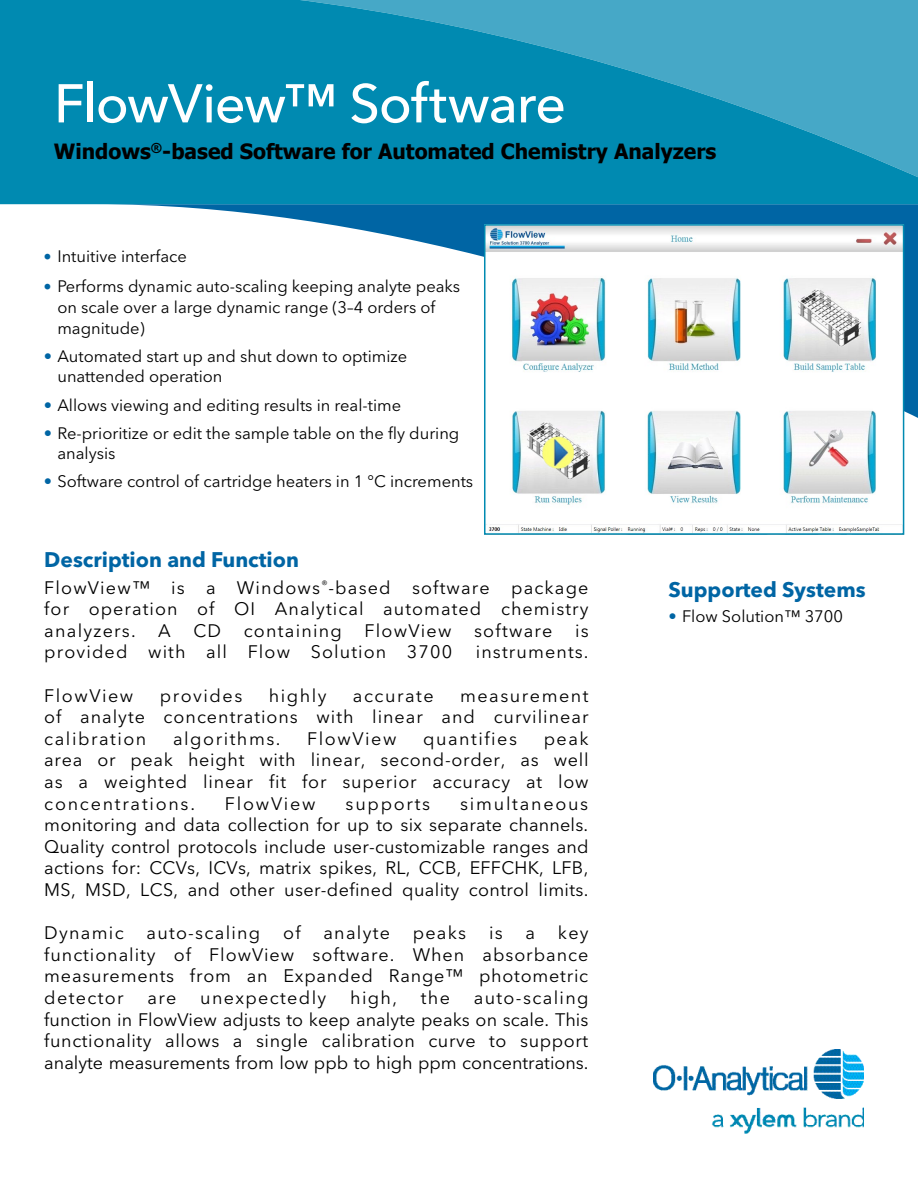
<style>
.page{position:relative;width:918px;height:1188px;background:#fff}
.page>*{position:absolute;margin:0;border:0;box-sizing:border-box;transform-origin:0 0}
.t1{font:500 54px "Avenir Next LT Pro";letter-spacing:-.02em;color:#fff}
.t2{font:700 21px "Tahoma";color:#000}
.t3{font:700 21px "Avenir Next LT Pro";color:#0065a4}
.t4{font:18px/21.6px "Avenir Next LT Pro";letter-spacing:.06em;color:#000;text-align:justify}
.t5{font:18px "Avenir Next LT Pro";letter-spacing:.085em;color:#000}
.t6{font:18px "Avenir Next LT Pro";letter-spacing:.095em;color:#000}
.t7{font:16.5px/21px "Avenir Next LT Pro";color:#000}
.s1{font-family:"Tahoma";color:#0065a4}
.s2{color:#0065a4}
</style>
<div class="page">
<svg style="left:95px;top:204px;width:823px;height:224px"></svg>
<svg style="left:0;top:0;width:918px;height:204px;background:#1091b6"></svg>
<img style="left:654px;top:1050px;width:210px;height:84px">
<img style="left:487px;top:227px;width:414px;height:305px">
<div style="left:484px;top:224px;width:420px;height:311px;border:2px solid #008ab1"></div>
<h1 class="t1" style="left:54px;top:71px;width:514px">FlowView™ Software</h1>
<p class="t2" style="left:54px;top:136px;width:664px">Windows<sup>®</sup>-based Software for Automated Chemistry Analyzers</p>
<p class="t7" style="left:44px;top:246px;width:144px"><span class="s1">•</span> Intuitive interface</p>
<p class="t7" style="left:57px;top:276px;width:404px;text-indent:-13px"><span class="s1">•</span> Performs dynamic auto-scaling keeping analyte peaks on scale over a large dynamic range (3–4 orders of magnitude)</p>
<p class="t7" style="left:57px;top:347px;width:351px;line-height:19.8px;text-indent:-13px"><span class="s2">•</span> Automated start up and shut down to optimize unattended operation</p>
<p class="t7" style="left:44px;top:394px;width:359px"><span class="s2">•</span> Allows viewing and editing results in real-time</p>
<p class="t7" style="left:57px;top:423px;width:404px;line-height:19.8px;text-indent:-13px"><span class="s2">•</span> Re-prioritize or edit the sample table on the fly during analysis</p>
<p class="t7" style="left:44px;top:471px;width:431px"><span class="s2">•</span> Software control of cartridge heaters in 1 °C increments</p>
<p class="t3" style="left:44px;top:546px;width:256px">Description and Function</p>
<p class="t4" style="left:44px;top:577px;width:546px">FlowView™ is a Windows<sup>®</sup>-based software package for operation of OI Analytical automated chemistry analyzers. A CD containing FlowView software is provided with all Flow Solution 3700</p>
<p class="t4" style="left:476px;top:641px;width:114px">instruments.</p>
<p class="t5" style="left:44px;top:685px;width:91px">FlowView</p>
<p class="t5" style="left:160px;top:685px;width:84px">provides</p>
<p class="t4" style="left:269px;top:685px;width:59px">highly</p>
<p class="t5" style="left:353px;top:685px;width:82px">accurate</p>
<p class="t4" style="left:44px;top:685px;width:546px;text-indent:416px">measurement of analyte concentrations with linear and curvilinear calibration</p>
<p class="t5" style="left:173px;top:728px;width:109px">algorithms.</p>
<p class="t5" style="left:307px;top:728px;width:91px">FlowView</p>
<p class="t5" style="left:423px;top:728px;width:96px">quantifies</p>
<p class="t4" style="left:44px;top:728px;width:546px;text-indent:499px">peak area or peak height with linear, second-order, as well as a weighted linear fit for superior accuracy at low concentrations.</p>
<p class="t4" style="left:44px;top:793px;width:546px;text-indent:416px">simultaneous monitoring and data collection for up to six separate channels.<br>Quality control protocols include user-customizable ranges and actions for: CCVs, ICVs, matrix spikes, RL, CCB, EFFCHK, LFB, MS, MSD, LCS, and other user-defined quality control limits.</p>
<p class="t4" style="left:44px;top:922px;width:81px">Dynamic</p>
<p class="t4" style="left:146px;top:922px;width:115px">auto-scaling</p>
<p class="t4" style="left:283px;top:922px;width:19px">of</p>
<p class="t4" style="left:323px;top:922px;width:68px">analyte</p>
<p class="t4" style="left:413px;top:922px;width:55px">peaks</p>
<p class="t4" style="left:489px;top:922px;width:15px">is</p>
<p class="t4" style="left:526px;top:922px;width:11px">a</p>
<p class="t6" style="left:225px;top:793px;width:92px">FlowView</p>
<p class="t6" style="left:346px;top:793px;width:86px">supports</p>
<p class="t4" style="left:44px;top:922px;width:546px;text-indent:514px">key functionality of FlowView software. When absorbance measurements from an Expanded Range™ photometric detector</p>
<p class="t4" style="left:44px;top:987px;width:546px;text-indent:430px">auto-scaling function in FlowView adjusts to keep analyte peaks on scale. This functionality allows a single calibration curve to support analyte measurements from low ppb to high ppm concentrations.</p>
<p class="t4" style="left:147px;top:987px;width:31px">are</p>
<p class="t4" style="left:200px;top:987px;width:128px">unexpectedly</p>
<p class="t4" style="left:350px;top:987px;width:48px">high,</p>
<p class="t4" style="left:421px;top:987px;width:31px">the</p>
<p class="t3" style="left:669px;top:577px;width:199px">Supported Systems</p>
<p class="t7" style="left:669px;top:606px;width:176px"><span class="s2">•</span> Flow Solution™ 3700</p>
</div>
